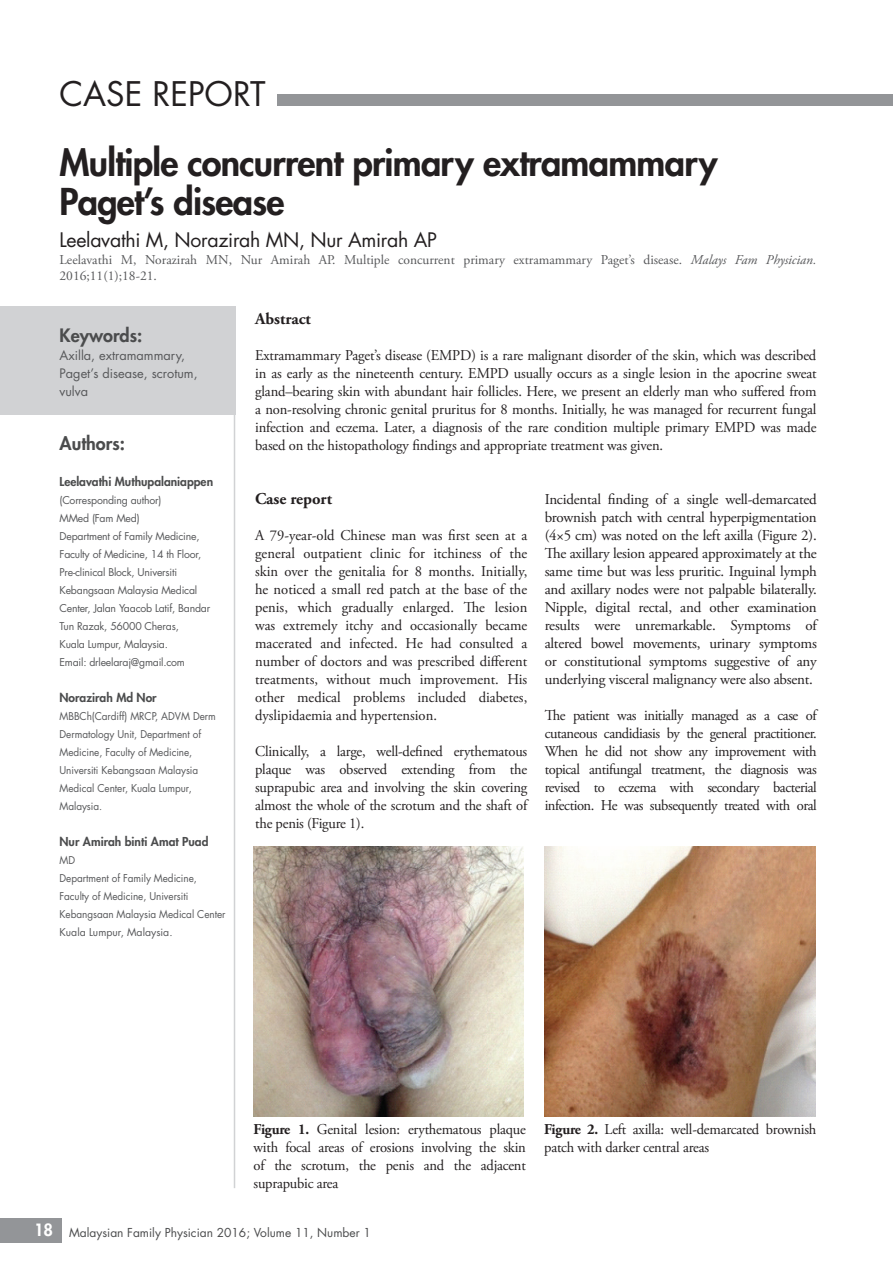
<style>
.page{position:relative;width:893px;height:1263px;background:#fff}
.page>*{position:absolute;margin:0;border:0;box-sizing:border-box;transform-origin:0 0}
.t1{font:800 36px/39px "Futura Std";letter-spacing:-.02em;color:#231f20}
.t2{font:33px "Futura Std";color:#231f20}
.t3{font:19.5px "Futura Std";letter-spacing:-.015em;color:#231f20}
.t4{font:800 18px "Futura Std";color:#4b4c4d}
.t5{font:700 16.5px "Adobe Garamond Pro";color:#231f20}
.t6{font:15px/18px "Adobe Garamond Pro";letter-spacing:-.015em;color:#231f20;text-align:justify}
.t7{font:13.5px/16.2px "Adobe Garamond Pro";color:#57585a}
.t8{font:12.75px/18px "Futura Std";color:#57585a}
.t9{font:800 12px "Futura Std";color:#4b4c4d}
.t10{font:12px "Futura Std";color:#4b4c4d}
.t11{font:10.5px/18px "Futura Std";letter-spacing:-.005em;color:#57585a;scale:.95 1}
.t12{font:10.5px/18px "Futura Std";letter-spacing:-.005em;color:#57585a}
.s1{font-style:italic}
.s2{font-weight:700}
.s3{font-weight:800;font-size:16.5px;color:#fff}
</style>
<div class="page">
<div style="left:0;top:1218px;width:62px;height:24px;background:#939598"></div>
<div style="left:0;top:306px;width:235px;height:108px;background:#d1d2d4"></div>
<hr style="left:234px;top:306px;width:1px;height:882px;background:#d1d2d4">
<img style="left:254px;top:846px;width:270px;height:270px">
<img style="left:544px;top:846px;width:272px;height:270px">
<div style="left:277px;top:95px;width:616px;height:11px;background:#939598"></div>
<h2 class="t2" style="left:60px;top:73px;width:208px">Case Report</h2>
<h1 class="t1" style="left:60px;top:144px;width:660px">Multiple concurrent primary extramammary<br>Paget’s disease</h1>
<h3 class="t3" style="left:60px;top:228px;width:379px">Leelavathi M, Norazirah MN , N ur Amirah AP</h3>
<p class="t7" style="left:60px;top:252px;width:758px">Leelavathi M, Norazirah MN, Nur Amirah AP. Multiple concurrent primary extramammary Paget’s disease. <span class="s1">Malays Fam Physician.<br></span>2016;11(1);18-21.</p>
<p class="t5" style="left:255px;top:309px;width:57px">Abstract</p>
<p class="t6" style="left:255px;top:347px;width:563px">Extramammary Paget’s disease (EMPD) is a rare malignant disorder of the skin, which was described in as early as the nineteenth century. EMPD usually occurs as a single lesion in the apocrine sweat gland–bearing skin with abundant hair follicles. Here, we present an elderly man who suffered from a non-resolving chronic genital pruritus for 8 months. Initially, he was managed for recurrent fungal infection and eczema. Later, a diagnosis of the rare condition multiple primary EMPD was made based on the histopathology findings and appropriate treatment was given.</p>
<p class="t4" style="left:60px;top:324px;width:84px">Keywords:</p>
<p class="t8" style="left:60px;top:346px;width:140px">Axilla, extramammary,<br>Paget’s disease, scrotum, vulva</p>
<p class="t4" style="left:60px;top:432px;width:67px">Authors:</p>
<p class="t9" style="left:60px;top:474px;width:155px">Leelavathi Muthupalaniappen</p>
<p class="t12" style="left:60px;top:491px;width:152px">(Corresponding author)<br>MMed (Fam Med)<br>Department of Family Medicine,<br>Faculty of Medicine, 14 th Floor,<br>Pre-clinical Block, Universiti<br>Kebangsaan Malaysia Medical<br>Center, Jalan Yaacob Latif, Bandar<br>Tun Razak, 56000 Cheras,<br>Kuala Lumpur, Malaysia.<br>Email: drleelaraj@gmail.com</p>
<p class="t9" style="left:60px;top:690px;width:99px">Norazirah Md Nor</p>
<p class="t11" style="left:60px;top:707px;width:166px">MBBCh(Cardiff) MRCP, ADVM Derm<br>Dermatology Unit, Department of<br>Medicine, Faculty of Medicine,<br>Universiti Kebangsaan Malaysia<br>Medical Center, Kuala Lumpur,<br>Malaysia.</p>
<p class="t9" style="left:60px;top:834px;width:150px">Nur Amirah binti Amat Puad</p>
<p class="t11" style="left:60px;top:851px;width:176px">MD<br>Department of Family Medicine,<br>Faculty of Medicine, Universiti<br>Kebangsaan Malaysia Medical Center<br>Kuala Lumpur, Malaysia.</p>
<p class="t5" style="left:255px;top:489px;width:79px">Case report</p>
<p class="t6" style="left:255px;top:527px;width:274px">A 79-year-old Chinese man was first seen at a general outpatient clinic for itchiness of the skin over the genitalia for 8 months. Initially, he noticed a small red patch at the base of the penis, which gradually enlarged. The lesion was extremely itchy and occasionally became macerated and infected. He had consulted a number of doctors and was prescribed different treatments, without much improvement. His other medical problems included diabetes, dyslipidaemia and hypertension.</p>
<p class="t6" style="left:255px;top:743px;width:274px">Clinically, a large, well-defined erythematous plaque was observed extending from the suprapubic area and involving the skin covering almost the whole of the scrotum and the shaft of the penis (Figure 1).</p>
<p class="t6" style="left:545px;top:491px;width:274px">Incidental finding of a single well-demarcated brownish patch with central hyperpigmentation (4×5 cm) was noted on the left axilla (Figure 2).<br>The axillary lesion appeared approximately at the same time but was less pruritic. Inguinal lymph and axillary nodes were not palpable bilaterally.<br>Nipple, digital rectal, and other examination results were unremarkable. Symptoms of altered bowel movements, urinary symptoms or constitutional symptoms suggestive of any underlying visceral malignancy were also absent.</p>
<p class="t6" style="left:545px;top:707px;width:274px">The patient was initially managed as a case of cutaneous candidiasis by the general practitioner.<br>When he did not show any improvement with topical antifungal treatment, the diagnosis was revised to eczema with secondary bacterial infection. He was subsequently treated with oral</p>
<p class="t6" style="left:254px;top:1121px;width:274px"><span class="s2">Figure 1.</span> Genital lesion: erythematous plaque with focal areas of erosions involving the skin of the scrotum, the penis and the adjacent suprapubic area</p>
<p class="t10" style="left:34px;top:1225px;width:338px"><span class="s3">18</span> Malaysian Family Physician 2016; Volume 11, Number 1</p>
<p class="t6" style="left:544px;top:1121px;width:274px"><span class="s2">Figure 2.</span> Left axilla: well-demarcated brownish patch with darker central areas</p>
</div>
